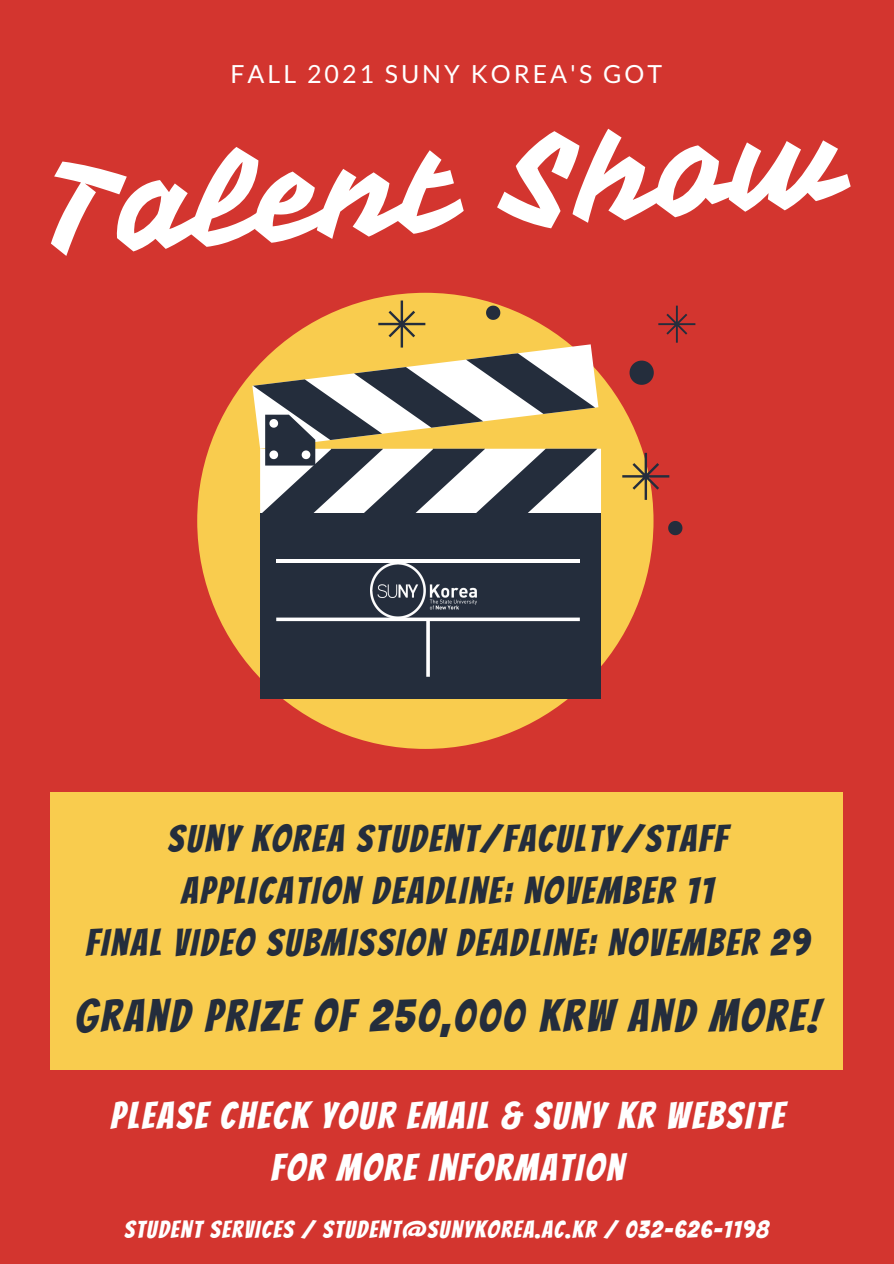
<style>
.page{position:relative;width:894px;height:1264px;background:#fff}
.page>*{position:absolute;margin:0;border:0;box-sizing:border-box;transform-origin:0 0}
.t1{font:124.95px "Vampiro One";color:#fff}
.t2{font:45px "Bangers";letter-spacing:.07em;color:#242d3c}
.t3{font:37.5px "Bangers";letter-spacing:.07em;color:#242d3c}
.t4{font:37.5px "Bangers";letter-spacing:.07em;color:#fff}
.t5{font:24.9px "Lato";letter-spacing:.12em;color:#fff}
.t6{font:24px "Bangers";letter-spacing:.07em;color:#fff}
</style>
<div class="page">
<div style="left:0;top:0;width:893px;height:1263px;background:#d3352f"></div>
<div style="left:197px;top:293px;width:456px;height:456px;background:#f9cc4e;border-radius:50%"></div>
<div style="left:260px;top:513px;width:340px;height:185px;background:#242d3c"></div>
<hr style="left:276px;top:559px;width:303px;height:4px;background:#fff">
<svg style="left:276px;top:617px;width:303px;height:59px"></svg>
<svg style="left:622px;top:453px;width:47px;height:47px"></svg>
<svg style="left:658px;top:305px;width:37px;height:38px"></svg>
<svg style="left:668px;top:521px;width:14px;height:14px"></svg>
<svg style="left:252px;top:300px;width:349px;height:214px"></svg>
<svg style="left:629px;top:360px;width:24px;height:25px"></svg>
<div style="left:50px;top:792px;width:792px;height:277px;background:#f9cc4e"></div>
<img style="left:370px;top:563px;width:106px;height:55px">
<p class="t5" style="left:230px;top:59px;width:433px">FALL 2021 SUNY KOREA'S GOT</p>
<p class="t1" style="left:42px;top:136px;width:801px;rotate:-4deg">Talent Show</p>
<p class="t3" style="left:167px;top:818px;width:560px">SUNY KOREA STUDENT/FACULTY/STAFF</p>
<p class="t3" style="left:181px;top:870px;width:533px">APPLICATION DEADLINE: NOVEMBER 11</p>
<p class="t3" style="left:85px;top:922px;width:725px">FINAL VIDEO SUBMISSION DEADLINE: NOVEMBER 29</p>
<p class="t2" style="left:75px;top:992px;width:745px">GRAND PRIZE OF 250,000 KRW AND MORE!</p>
<p class="t4" style="left:110px;top:1095px;width:674px">PLEASE CHECK YOUR EMAIL &amp; SUNY KR WEBSITE</p>
<p class="t4" style="left:271px;top:1147px;width:354px">FOR MORE INFORMATION</p>
<p class="t6" style="left:124px;top:1216px;width:645px">STUDENT SERVICES / STUDENT@SUNYKOREA.AC.KR / 032-626-1198</p>
</div>
